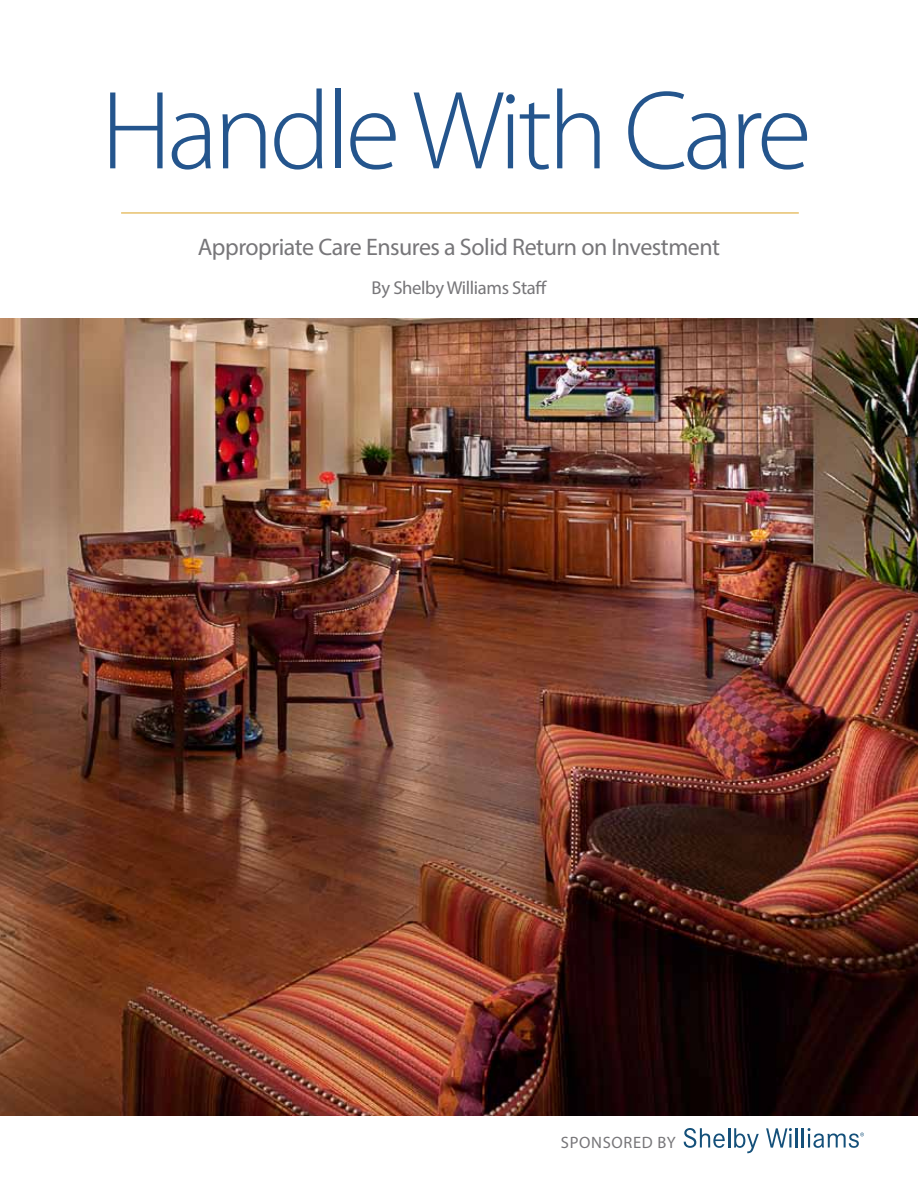
<style>
.page{position:relative;width:918px;height:1188px;background:#fff}
.page>*{position:absolute;margin:0;border:0;box-sizing:border-box;transform-origin:0 0}
.t1{font:300 112.5px "Myriad Pro";letter-spacing:-.04em;color:#24558d}
.t2{font:24px "Myriad Pro";letter-spacing:-.02em;color:#777679}
.t3{font:18.6px "Myriad Pro";letter-spacing:-.02em;color:#777679}
.t4{font:16.5px "Myriad Pro";letter-spacing:.04em;color:#777679}
</style>
<div class="page">
<hr style="left:121px;top:213px;width:678px;height:1px;background:#dba123">
<img style="left:0;top:319px;width:918px;height:796px">
<svg style="left:684px;top:1128px;width:41px;height:20px"></svg>
<hr style="left:728px;top:1128px;width:2px;height:20px;background:#14507a">
<svg style="left:734px;top:1128px;width:25px;height:25px"></svg>
<svg style="left:766px;top:1128px;width:26px;height:20px"></svg>
<hr style="left:796px;top:1128px;width:2px;height:20px;background:#14507a">
<hr style="left:802px;top:1128px;width:2px;height:20px;background:#14507a">
<svg style="left:808px;top:1128px;width:56px;height:20px"></svg>
<h1 class="t1" style="left:101px;top:63px;width:712px">Handle With Care</h1>
<p class="t2" style="left:198px;top:232px;width:524px">Appropriate Care Ensures a Solid Return on Investment</p>
<p class="t3" style="left:372px;top:276px;width:177px">By Shelby Williams Staff</p>
<p class="t4" style="left:561px;top:1133px;width:116px">Sponsored by</p>
</div>
